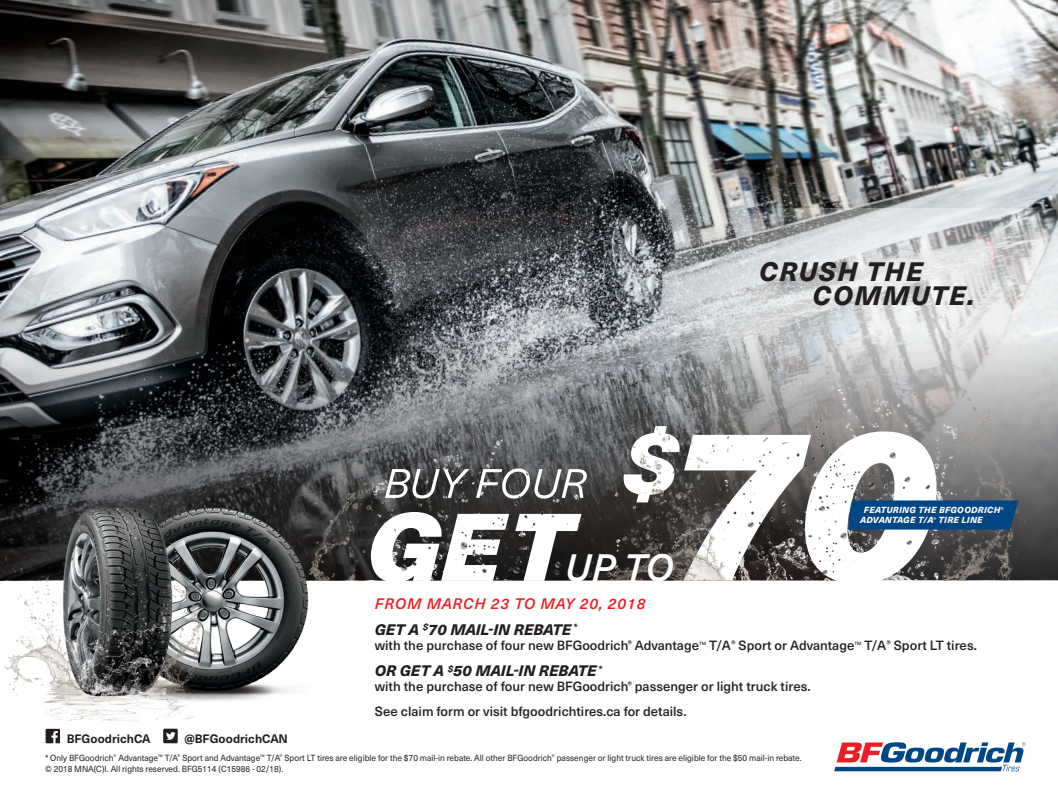
<style>
.page{position:relative;width:1058px;height:799px;background:#fff}
.page>*{position:absolute;margin:0;border:0;box-sizing:border-box;transform-origin:0 0}
.t1{font:italic 800 265.5px "Neue Haas Unica Pro";color:#fff}
.t2{font:italic 800 122.25px "Neue Haas Unica Pro";color:#fff}
.t3{font:italic 900 88.38px "Neue Haas Unica Pro";color:#fff}
.t4{font:italic 300 52.5px "Neue Haas Unica Pro";letter-spacing:-.02em;color:#fff}
.t5{font:italic 500 37.5px "Neue Haas Unica Pro";color:#fff}
.t6{font:italic 800 26.25px/23.9px "Neue Haas Unica Pro";letter-spacing:.06em;color:#231f20}
.t7{font:italic 800 15px "Neue Haas Unica Pro";color:#231f20}
.t8{font:italic 500 15px "Neue Haas Unica Pro";letter-spacing:.06em;color:#ee1d23}
.t9{font:500 13.12px "Neue Haas Unica Pro";color:#231f20}
.Texte_courant{font:700 12px "Neue Haas Unica Pro";color:#231f20}
.t10{font:8.75px "Neue Haas Unica Pro";color:#231f20;scale:.95 1}
.t11{font:italic 800 8.75px/9.6px "Neue Haas Unica Pro";letter-spacing:.03em;color:#fff}
.t12{font:500 4.5px "Neue Haas Unica Pro";color:#231f20}
</style>
<div class="page">
<img style="left:0;top:0;width:1058px;height:267px">
<svg style="left:657px;top:208px;width:401px;height:59px;background:#bcbec0"></svg>
<svg style="left:0;top:267px;width:1058px;height:217px;background:#808386"></svg>
<svg style="left:834px;top:742px;width:191px;height:29px"></svg>
<img style="left:255px;top:580px;width:76px;height:118px">
<img style="left:0;top:484px;width:255px;height:260px">
<img style="left:588px;top:390px;width:470px;height:190px">
<img style="left:227px;top:423px;width:552px;height:157px">
<div style="left:848px;top:500px;width:170px;height:29px;background:#004684"></div>
<p class="t6" style="left:812px;top:260px;width:163px;text-indent:-53px">CRUSH THE<br>COMMUTE.</p>
<p class="t3" style="left:621px;top:406px;width:59px">$</p>
<p class="t1" style="left:663px;top:320px;width:278px">70</p>
<p class="t4" style="left:384px;top:448px;width:206px">buy four</p>
<p class="t2" style="left:368px;top:461px;width:207px">get</p>
<p class="t11" style="left:860px;top:505px;width:145px;text-indent:4px">FEATURING THE BFGOODRICH<sup>®<br></sup>ADVANTAGE T/A<sup>®</sup> TIRE LINE</p>
<p class="t5" style="left:565px;top:544px;width:110px">UP TO</p>
<p class="Texte_courant" style="left:67px;top:731px;width:85px">BFGoodrichCA</p>
<p class="Texte_courant" style="left:184px;top:731px;width:105px">@BFGoodrichCAN</p>
<p class="t8" style="left:375px;top:594px;width:272px">FROM MARCH 23 TO MAY 20, 2018</p>
<p class="t7" style="left:375px;top:620px;width:204px">GET A <sup>$</sup>70 MAIL-IN REBATE <sup>*</sup></p>
<p class="t9" style="left:375px;top:637px;width:326px">with the purchase of four new BFGoodrich<sup>®</sup> Advantage</p>
<p class="t12" style="left:699px;top:640px;width:8px">TM</p>
<p class="t9" style="left:709px;top:637px;width:147px">T/A<sup>®</sup> Sport or Advantage</p>
<p class="t12" style="left:854px;top:640px;width:8px">TM</p>
<p class="t9" style="left:864px;top:637px;width:114px">T/A<sup>®</sup> Sport LT tires.</p>
<p class="t7" style="left:375px;top:661px;width:229px">OR GET A <sup>$</sup>50 MAIL-IN REBATE <sup>*</sup></p>
<p class="t9" style="left:375px;top:678px;width:437px">with the purchase of four new BFGoodrich<sup>®</sup> passenger or light truck tires.</p>
<p class="t9" style="left:375px;top:703px;width:313px">See claim form or visit bfgoodrichtires.ca for details.</p>
<p class="t10" style="left:45px;top:752px;width:798px">* Only BFGoodrich<sup>®</sup> Advantage<sup>™</sup> T/A<sup>®</sup> Sport and Advantage<sup>™</sup> T/A<sup>®</sup> Sport LT tires are eligible for the $70 mail-in rebate. All other BFGoodrich<sup>®</sup> passenger or light truck tires are eligible for the $50 mail-in rebate.</p>
<p class="t10" style="left:45px;top:764px;width:252px">© 2018 MNA(C)I. All rights reserved. BFG5114 (C15986 - 02/18).</p>
</div>
